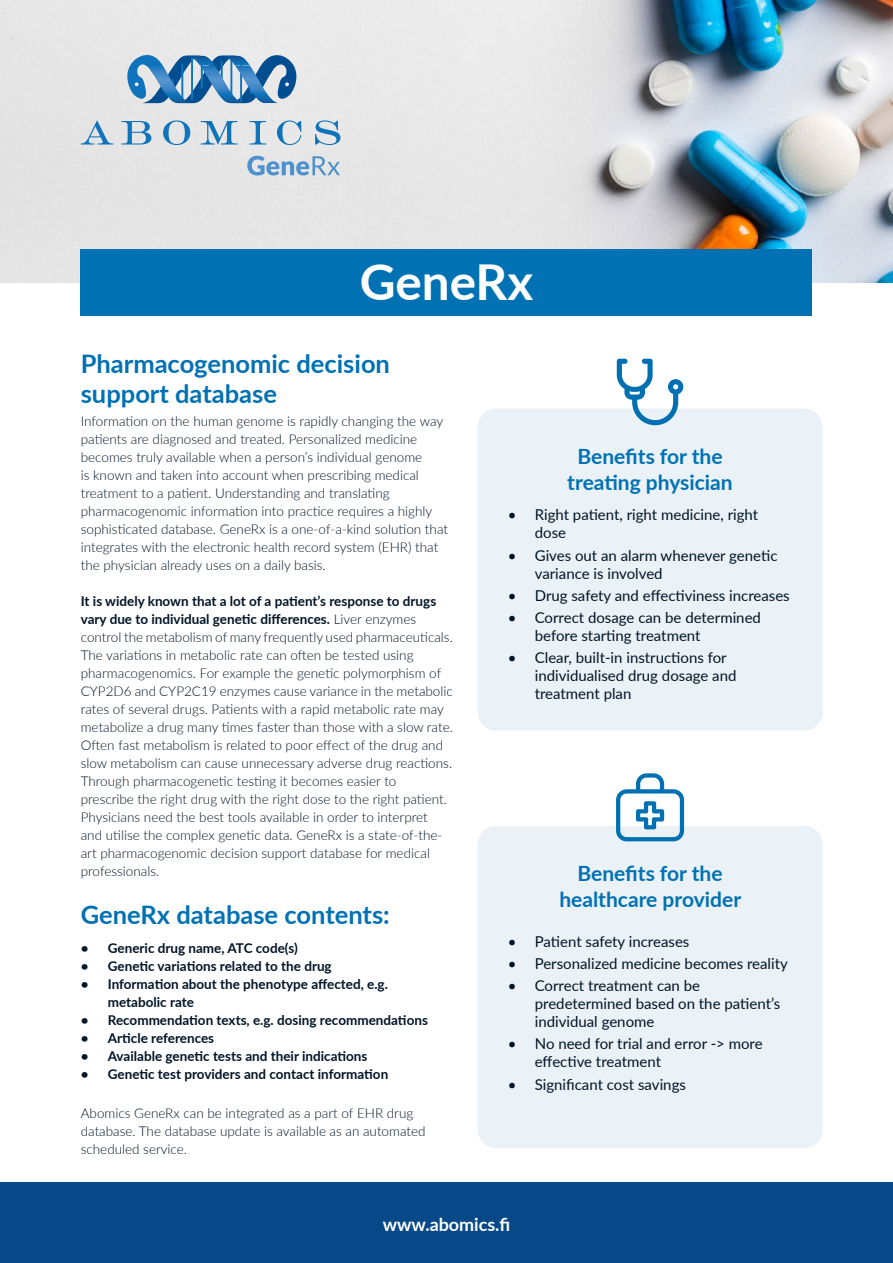
<style>
.page{position:relative;width:893px;height:1263px;background:#fff}
.page>*{position:absolute;margin:0;border:0;box-sizing:border-box;transform-origin:0 0}
.t1{font:700 49.5px "Lato";color:#fff}
.t2{font:700 25.5px/30.6px "Lato";color:#0071b3}
.t3{font:700 21px/25.2px "Lato";color:#0071b3;text-align:center}
.t4{font:700 18px "Lato";letter-spacing:-.005em;color:#fff}
.t5{font:15px/18px "Lato";color:#021426}
.t6{font:300 13.5px/18px "Lato";color:#021426}
.t7{font:700 13.5px/18px "Lato";color:#021426}
.s1{font-weight:700}
</style>
<div class="page">
<div style="left:0;top:1182px;width:893px;height:81px;background:#064888"></div>
<img style="left:0;top:0;width:893px;height:282px">
<div style="left:81px;top:249px;width:731px;height:66px;background:#0071b3"></div>
<svg style="left:127px;top:55px;width:169px;height:48px;background:#6a9bc3"></svg>
<svg style="left:81px;top:120px;width:259px;height:25px;background:#b4cbdc"></svg>
<svg style="left:247px;top:156px;width:93px;height:19px;background:#a8c3db"></svg>
<div style="left:478px;top:826px;width:344px;height:322px;background:#eaf1f7;border-radius:18px"></div>
<svg style="left:616px;top:773px;width:69px;height:69px"></svg>
<div style="left:478px;top:409px;width:344px;height:322px;background:#eaf1f7;border-radius:18px"></div>
<svg style="left:616px;top:358px;width:68px;height:68px"></svg>
<h1 class="t1" style="left:360px;top:246px;width:175px">GeneRx</h1>
<h2 class="t2" style="left:81px;top:347px;width:311px">Pharmacogenomic decision support database</h2>
<p class="t6" style="left:81px;top:412px;width:369px">Information on the human genome is rapidly changing the way patients are diagnosed and treated. Personalized medicine becomes truly available when a person’s individual genome<br>is known and taken into account when prescribing medical treatment to a patient. Understanding and translating pharmacogenomic information into practice requires a highly sophisticated database. GeneRx is a one-of-a-kind solution that integrates with the electronic health record system (EHR) that the physician already uses on a daily basis.</p>
<p class="t6" style="left:81px;top:592px;width:374px"><span class="s1">It is widely known that a lot of a patient’s response to drugs vary due to individual genetic differences.</span> Liver enzymes control the metabolism of many frequently used pharmaceuticals.<br>The variations in metabolic rate can often be tested using pharmacogenomics. For example the genetic polymorphism of CYP2D6 and CYP2C19 enzymes cause variance in the metabolic rates of several drugs. Patients with a rapid metabolic rate may metabolize a drug many times faster than those with a slow rate.<br>Often fast metabolism is related to poor effect of the drug and slow metabolism can cause unnecessary adverse drug reactions.<br>Through pharmacogenetic testing it becomes easier to prescribe the right drug with the right dose to the right patient.<br>Physicians need the best tools available in order to interpret<br>and utilise the complex genetic data. GeneRx is a state-of-the&shy;art pharmacogenomic decision support database for medical professionals.</p>
<h2 class="t2" style="left:81px;top:898px;width:311px">GeneRx database contents:</h2>
<p class="t7" style="left:81px;top:940px;width:218px">• Generic drug name, ATC code(s)</p>
<p class="t7" style="left:81px;top:958px;width:252px">• Genetic variations related to the drug</p>
<p class="t7" style="left:108px;top:976px;width:282px;text-indent:-27px">• Information about the phenotype affected, e.g. metabolic rate</p>
<p class="t7" style="left:81px;top:1012px;width:349px">• Recommendation texts, e.g. dosing recommendations</p>
<p class="t7" style="left:81px;top:1030px;width:135px">• Article references</p>
<p class="t7" style="left:81px;top:1048px;width:288px">• Available genetic tests and their indications</p>
<p class="t7" style="left:81px;top:1066px;width:309px">• Genetic test providers and contact information</p>
<p class="t6" style="left:81px;top:1104px;width:346px">Abomics GeneRx can be integrated as a part of EHR drug database. The database update is available as an automated scheduled service.</p>
<h3 class="t3" style="left:567px;top:443px;width:167px">Benefits for the treating physician</h3>
<p class="t5" style="left:535px;top:506px;width:225px;text-indent:-27px">• Right patient, right medicine, right dose</p>
<p class="t5" style="left:535px;top:546px;width:244px;text-indent:-27px">• Gives out an alarm whenever genetic variance is involved</p>
<p class="t5" style="left:508px;top:587px;width:284px">• Drug safety and effectiviness increases</p>
<p class="t5" style="left:535px;top:609px;width:228px;text-indent:-27px">• Correct dosage can be determined before starting treatment</p>
<p class="t5" style="left:535px;top:649px;width:203px;text-indent:-27px">• Clear, built-in instructions for individualised drug dosage and treatment plan</p>
<h3 class="t3" style="left:559px;top:860px;width:183px">Benefits for the healthcare provider</h3>
<p class="t5" style="left:508px;top:932px;width:183px">• Patient safety increases</p>
<p class="t5" style="left:508px;top:955px;width:282px">• Personalized medicine becomes reality</p>
<p class="t5" style="left:535px;top:977px;width:247px;text-indent:-27px">• Correct treatment can be predetermined based on the patient’s individual genome</p>
<p class="t5" style="left:535px;top:1035px;width:229px;text-indent:-27px">• No need for trial and error -&gt; more effective treatment</p>
<p class="t5" style="left:508px;top:1075px;width:180px">• Significant cost savings</p>
<h3 class="t4" style="left:383px;top:1211px;width:129px">www.abomics.fi</h3>
</div>
